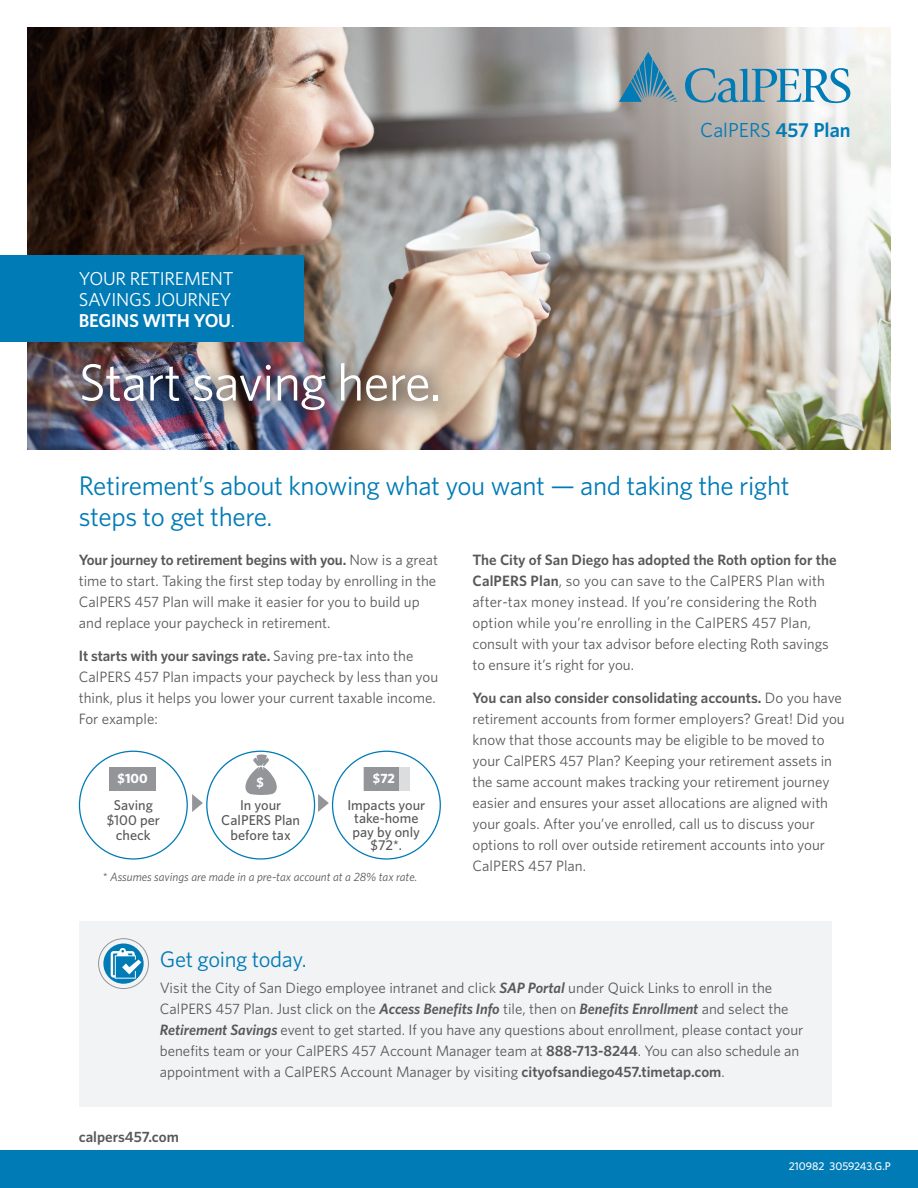
<style>
.page{position:relative;width:918px;height:1188px;background:#fff}
.page>*{position:absolute;margin:0;border:0;box-sizing:border-box;transform-origin:0 0}
.Headline{font:52.5px "Whitney";letter-spacing:-.015em;color:#fff}
.Headline-2{font:27px/31.5px "Whitney";letter-spacing:-.015em;color:#007bb6}
.Headline-3{font:22.5px "Whitney";letter-spacing:-.015em;color:#007bb6}
.t1{font:20.25px "Whitney";color:#007bb6}
.Headline-4{font:18.75px/21px "Whitney";letter-spacing:-.015em;color:#fff}
.Main_Text{font:15px/21px "Whitney";color:#57585a}
.Main_Text-2{font:600 15px "Whitney";color:#57585a}
.Main_Text-3{font:500 14.25px/15px "Whitney";color:#57585a;text-align:center}
.Main_Text-4{font:700 13.5px "Whitney";color:#fff}
.Main_Text-5{font:italic 12px "Whitney";color:#57585a}
.Main_Text_-_sidebar{font:500 11.25px "Whitney";color:#fff}
.s1{font-weight:600}
.s2{font-weight:600;font-style:italic}
</style>
<div class="page">
<img style="left:27px;top:27px;width:864px;height:422px">
<div style="left:0;top:256px;width:303px;height:86px;background:#007bb6"></div>
<div style="left:66px;top:346px;width:397px;height:89px;background:#231f20;opacity:.39"></div>
<div style="left:0;top:1150px;width:918px;height:38px;background:#007bb6"></div>
<div style="left:79px;top:921px;width:753px;height:186px;background:#f2f3f4"></div>
<div style="left:364px;top:768px;width:46px;height:23px;background:#dcdddf"></div>
<div style="left:364px;top:768px;width:35px;height:23px;background:#939598"></div>
<svg style="left:192px;top:794px;width:11px;height:18px"></svg>
<svg style="left:318px;top:794px;width:11px;height:18px"></svg>
<div style="left:110px;top:768px;width:46px;height:23px;background:#939598"></div>
<svg style="left:245px;top:754px;width:32px;height:41px"></svg>
<div style="left:98px;top:938px;width:51px;height:51px;border:1px solid #939598;border-radius:50%"></div>
<svg style="left:103px;top:944px;width:41px;height:40px"></svg>
<svg style="left:111px;top:948px;width:30px;height:31px"></svg>
<svg style="left:619px;top:52px;width:58px;height:50px;background:#6f93a4"></svg>
<svg style="left:685px;top:68px;width:165px;height:37px;background:#95b6c5"></svg>
<p class="Headline-4" style="left:79px;top:267px;width:158px">YOUR RETIREMENT<br>SAVINGS JOURNEY<br><span class="s1">BEGINS WITH YOU</span>.</p>
<p class="Headline" style="left:79px;top:347px;width:364px">Start saving here.</p>
<p class="t1" style="left:700px;top:117px;width:152px">CalPERS <span class="s1">457 Plan</span></p>
<p class="Headline-2" style="left:79px;top:469px;width:712px">Retirement’s about knowing what you want — and taking the right steps to get there.</p>
<p class="Main_Text" style="left:79px;top:549px;width:361px"><span class="s1">Your journey to retirement begins with you.</span> Now is a great time to start. Taking the first step today by enrolling in the CalPERS 457 Plan will make it easier for you to build up and replace your paycheck in retirement.</p>
<p class="Main_Text" style="left:79px;top:645px;width:361px"><span class="s1">It starts with your savings rate.</span> Saving pre-tax into the CalPERS 457 Plan impacts your paycheck by less than you think, plus it helps you lower your current taxable income.<br>For example:</p>
<p class="Main_Text-4" style="left:118px;top:769px;width:32px">$100</p>
<p class="Main_Text-4" style="left:257px;top:773px;width:9px">$</p>
<p class="Main_Text-4" style="left:373px;top:769px;width:24px">$72</p>
<p class="Main_Text-3" style="left:107px;top:797px;width:55px">Saving $100 per check</p>
<p class="Main_Text-3" style="left:221px;top:797px;width:80px">In your<br>CalPERS Plan before tax</p>
<p class="Main_Text-3" style="left:347px;top:798px;width:80px;line-height:13.5px">Impacts your take-home pay by only $72*.</p>
<p class="Main_Text-5" style="left:103px;top:869px;width:316px">* Assumes savings are made in a pre-tax account at a 28% tax rate.</p>
<p class="Main_Text" style="left:472px;top:549px;width:366px"><span class="s1">The City of San Diego has adopted the Roth option for the CalPERS Plan</span>, so you can save to the CalPERS Plan with after-tax money instead. If you’re considering the Roth option while you’re enrolling in the CalPERS 457 Plan, consult with your tax advisor before electing Roth savings to ensure it’s right for you.</p>
<p class="Main_Text" style="left:472px;top:687px;width:374px"><span class="s1">You can also consider consolidating accounts.</span> Do you have retirement accounts from former employers? Great! Did you know that those accounts may be eligible to be moved to your CalPERS 457 Plan? Keeping your retirement assets in the same account makes tracking your retirement journey easier and ensures your asset allocations are aligned with your goals. After you’ve enrolled, call us to discuss your options to roll over outside retirement accounts into your CalPERS 457 Plan.</p>
<p class="Headline-3" style="left:160px;top:944px;width:148px">Get going today.</p>
<p class="Main_Text" style="left:160px;top:977px;width:645px">Visit the City of San Diego employee intranet and click <span class="s2">SAP Portal</span> under Quick Links to enroll in the CalPERS 457 Plan. Just click on the <span class="s2">Access Benefits Info</span> tile, then on <span class="s2">Benefits Enrollment</span> and select the <span class="s2">Retirement Savings</span> event to get started. If you have any questions about enrollment, please contact your benefits team or your CalPERS 457 Account Manager team at <span class="s1">888-713-8244</span>. You can also schedule an appointment with a CalPERS Account Manager by visiting <span class="s1">cityofsandiego457.timetap.com</span>.</p>
<p class="Main_Text-2" style="left:79px;top:1126px;width:102px">calpers457.com</p>
<p class="Main_Text_-_sidebar" style="left:789px;top:1159px;width:104px">210982 3059243.G.P</p>
</div>
